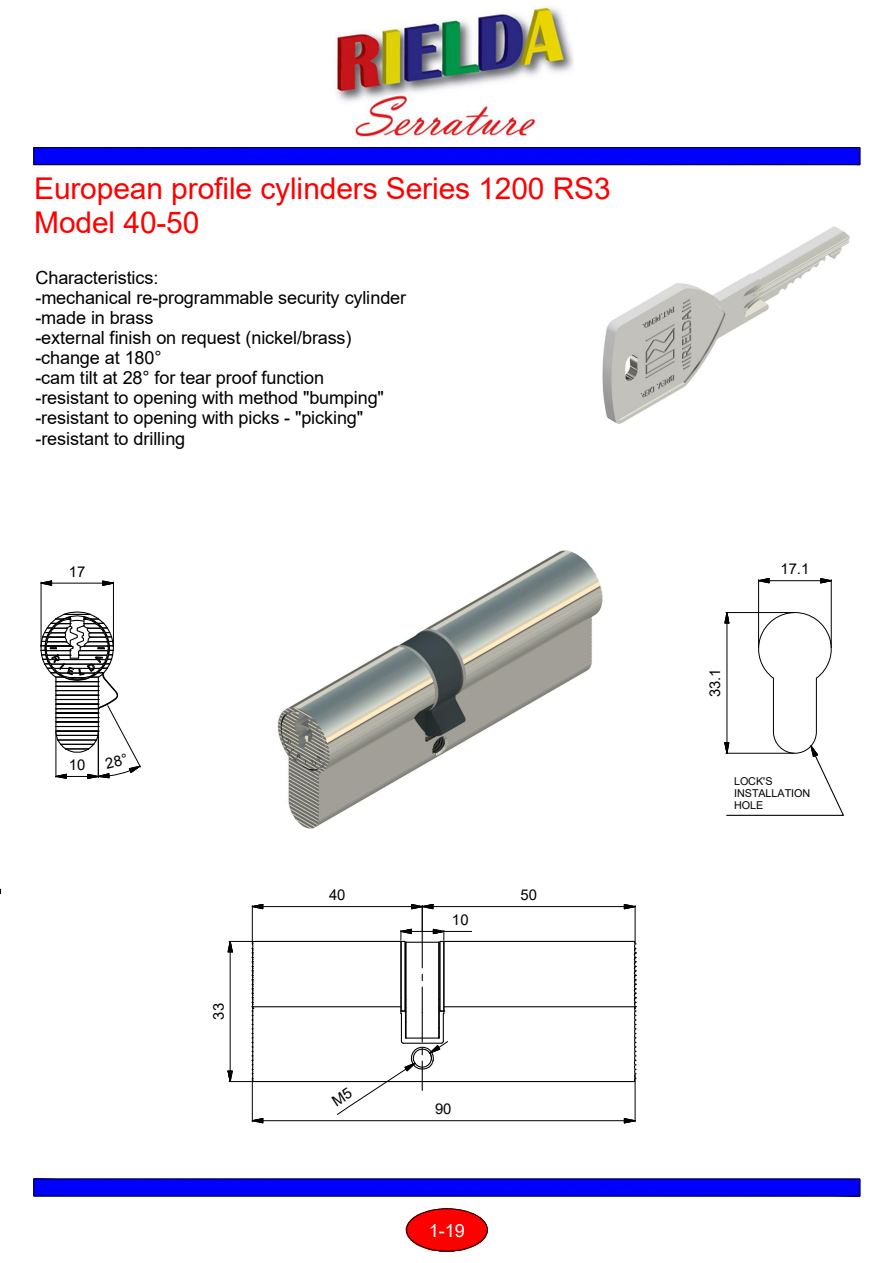
<style>
.page{position:relative;width:893px;height:1263px;background:#fff}
.page>*{position:absolute;margin:0;border:0;box-sizing:border-box;transform-origin:0 0}
.t1{font:30px/33.5px "Arial";letter-spacing:-.005em;color:#f00}
.t2{font:18.15px/20.1px "Arial";letter-spacing:-.005em;color:#000}
.t3{font:18.15px "Arial";color:#fff}
.t4{font:14.85px "Arial";letter-spacing:.005em;color:#000}
.t5{font:10.8px/12px "Arial";letter-spacing:-.005em;color:#000}
</style>
<div class="page">
<hr style="left:444px;top:1006px;width:191px;height:1px;background:#000">
<hr style="left:252px;top:1006px;width:149px;height:1px;background:#000">
<hr style="left:253px;top:941px;width:148px;height:1px;background:#000">
<hr style="left:444px;top:941px;width:190px;height:1px;background:#000">
<hr style="left:252px;top:1081px;width:382px;height:1px;background:#000">
<hr style="left:438px;top:943px;width:2px;height:56px;background:#000">
<hr style="left:405px;top:943px;width:1px;height:56px;background:#000">
<hr style="left:400px;top:941px;width:1px;height:70px;background:#000">
<hr style="left:404px;top:941px;width:1px;height:70px;background:#000">
<hr style="left:443px;top:941px;width:1px;height:70px;background:#000">
<svg style="left:633px;top:940px;width:3px;height:143px"></svg>
<img style="left:336px;top:6px;width:237px;height:134px">
<img style="left:602px;top:226px;width:247px;height:197px">
<img style="left:277px;top:550px;width:325px;height:279px">
<svg style="left:33px;top:1178px;width:827px;height:74px"></svg>
<div style="left:35px;top:149px;width:823px;height:14px;background:#00f"></div>
<div style="left:33px;top:147px;width:827px;height:18px;border:1px solid #000"></div>
<div style="left:406px;top:1208px;width:81px;height:44px;border:1px solid #000;border-radius:50%"></div>
<hr style="left:816px;top:678px;width:1px;height:54px;background:#000">
<hr style="left:773px;top:678px;width:1px;height:54px;background:#000">
<svg style="left:754px;top:612px;width:78px;height:67px"></svg>
<svg style="left:724px;top:613px;width:5px;height:16px"></svg>
<svg style="left:724px;top:731px;width:120px;height:85px"></svg>
<hr style="left:726px;top:623px;width:1px;height:120px;background:#000">
<hr style="left:725px;top:612px;width:69px;height:1px;background:#000">
<hr style="left:725px;top:753px;width:69px;height:1px;background:#000">
<svg style="left:758px;top:578px;width:11px;height:6px"></svg>
<svg style="left:820px;top:578px;width:12px;height:6px"></svg>
<hr style="left:769px;top:580px;width:51px;height:1px;background:#000">
<hr style="left:831px;top:580px;width:1px;height:68px;background:#000">
<hr style="left:758px;top:580px;width:1px;height:68px;background:#000">
<svg style="left:251px;top:904px;width:12px;height:5px"></svg>
<hr style="left:263px;top:906px;width:148px;height:1px;background:#000">
<hr style="left:252px;top:906px;width:1px;height:37px;background:#000">
<svg style="left:623px;top:904px;width:13px;height:5px"></svg>
<hr style="left:433px;top:906px;width:191px;height:1px;background:#000">
<hr style="left:634px;top:906px;width:1px;height:37px;background:#000">
<svg style="left:251px;top:1118px;width:12px;height:6px"></svg>
<svg style="left:623px;top:1118px;width:13px;height:6px"></svg>
<hr style="left:263px;top:1120px;width:361px;height:1px;background:#000">
<hr style="left:252px;top:1079px;width:1px;height:43px;background:#000">
<hr style="left:634px;top:1075px;width:1px;height:47px;background:#000">
<svg style="left:227px;top:939px;width:27px;height:145px"></svg>
<svg style="left:102px;top:580px;width:12px;height:6px"></svg>
<svg style="left:40px;top:580px;width:12px;height:6px"></svg>
<hr style="left:52px;top:583px;width:51px;height:1px;background:#000">
<hr style="left:41px;top:582px;width:1px;height:65px;background:#000">
<hr style="left:113px;top:582px;width:1px;height:65px;background:#000">
<hr style="left:421px;top:987px;width:2px;height:26px;background:#000">
<svg style="left:421px;top:974px;width:2px;height:7px"></svg>
<hr style="left:421px;top:942px;width:2px;height:26px;background:#000">
<svg style="left:398px;top:904px;width:73px;height:39px"></svg>
<svg style="left:40px;top:611px;width:101px;height:168px"></svg>
<svg style="left:331px;top:999px;width:117px;height:116px"></svg>
<h1 class="t1" style="left:34px;top:172px;width:578px">European profile cylinders Series 1200 RS3<br>Model 40-50</h1>
<p class="t2" style="left:35px;top:267px;width:372px">Characteristics:<br>-mechanical re-programmable security cylinder -made in brass<br>-external finish on request (nickel/brass) -change at 180°<br>-cam tilt at 28° for tear proof function<br>-resistant to opening with method "bumping" -resistant to opening with picks - "picking" -resistant to drilling</p>
<p class="t4" style="left:69px;top:561px;width:18px">17</p>
<p class="t4" style="left:69px;top:754px;width:18px">10</p>
<p class="t4" style="left:208px;top:1020px;width:18px;rotate:-90deg">33</p>
<p class="t4" style="left:329px;top:884px;width:18px">40</p>
<p class="t4" style="left:520px;top:884px;width:18px">50</p>
<p class="t4" style="left:452px;top:909px;width:18px">10</p>
<p class="t4" style="left:435px;top:1099px;width:18px">90</p>
<p class="t3" style="left:429px;top:1218px;width:37px">1-19</p>
<p class="t4" style="left:780px;top:559px;width:30px">17.1</p>
<p class="t4" style="left:704px;top:697px;width:31px;rotate:-90deg">33.1</p>
<p class="t5" style="left:734px;top:775px;width:78px">LOCK'S<br>INSTALLATION<br>HOLE</p>
</div>
